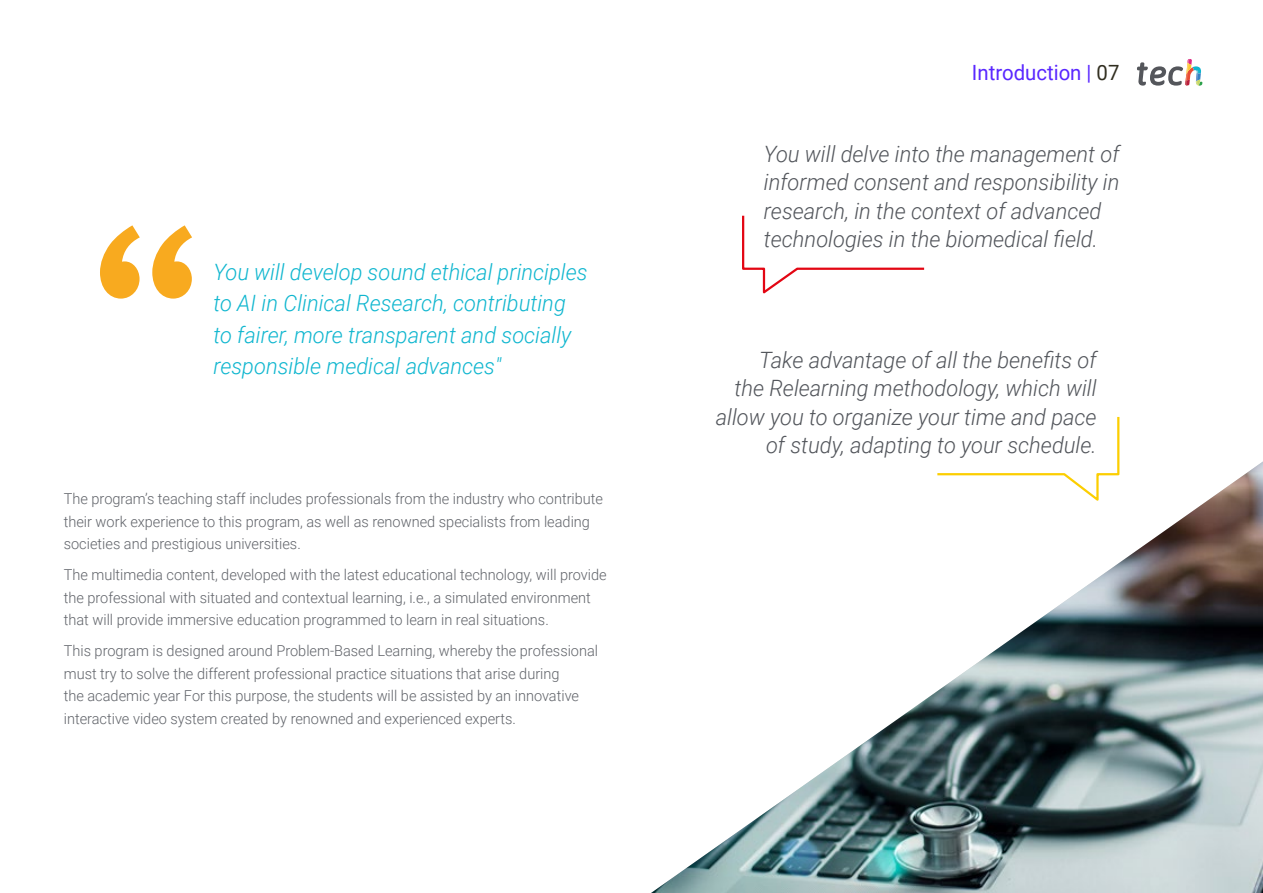
<style>
.page{position:relative;width:1263px;height:893px;background:#fff}
.page>*{position:absolute;margin:0;border:0;box-sizing:border-box;transform-origin:0 0}
.t1{font:italic 300 22.5px/28.5px "Roboto";color:#52555b;text-align:right}
.t2{font:italic 300 22.5px/31.5px "Roboto";color:#0fb6cf}
.t3{font:21px "Roboto";color:#5927ff}
.t4{font:300 15px/22.5px "Roboto";color:#61646a}
.s1{color:#312e20}
</style>
<div class="page">
<img style="left:651px;top:461px;width:612px;height:432px">
<svg style="left:935px;top:416px;width:185px;height:88px"></svg>
<svg style="left:742px;top:215px;width:183px;height:79px"></svg>
<svg style="left:100px;top:225px;width:92px;height:74px"></svg>
<svg style="left:1137px;top:59px;width:65px;height:27px"></svg>
<h1 class="t2" style="left:213px;top:255px;width:376px">You will develop sound ethical principles to AI in Clinical Research, contributing to fairer, more transparent and socially responsible medical advances"</h1>
<p class="t4" style="left:64px;top:487px;width:541px">The program’s teaching staff includes professionals from the industry who contribute their work experience to this program, as well as renowned specialists from leading societies and prestigious universities.</p>
<p class="t4" style="left:64px;top:563px;width:544px">The multimedia content, developed with the latest educational technology, will provide the professional with situated and contextual learning, i.e., a simulated environment that will provide immersive education programmed to learn in real situations.</p>
<p class="t4" style="left:64px;top:639px;width:536px">This program is designed around Problem-Based Learning, whereby the professional must try to solve the different professional practice situations that arise during<br>the academic year For this purpose, the students will be assisted by an innovative interactive video system created by renowned and experienced experts.</p>
<h2 class="t3" style="left:972px;top:57px;width:149px">Introduction | <span class="s1">07</span></h2>
<h1 class="t1" style="left:764px;top:139px;width:357px;text-align:left">You will delve into the management of informed consent and responsibility in research, in the context of advanced technologies in the biomedical field.</h1>
<h1 class="t1" style="left:716px;top:345px;width:382px">Take advantage of all the benefits of<br>the Relearning methodology, which will allow you to organize your time and pace of study, adapting to your schedule.</h1>
</div>
